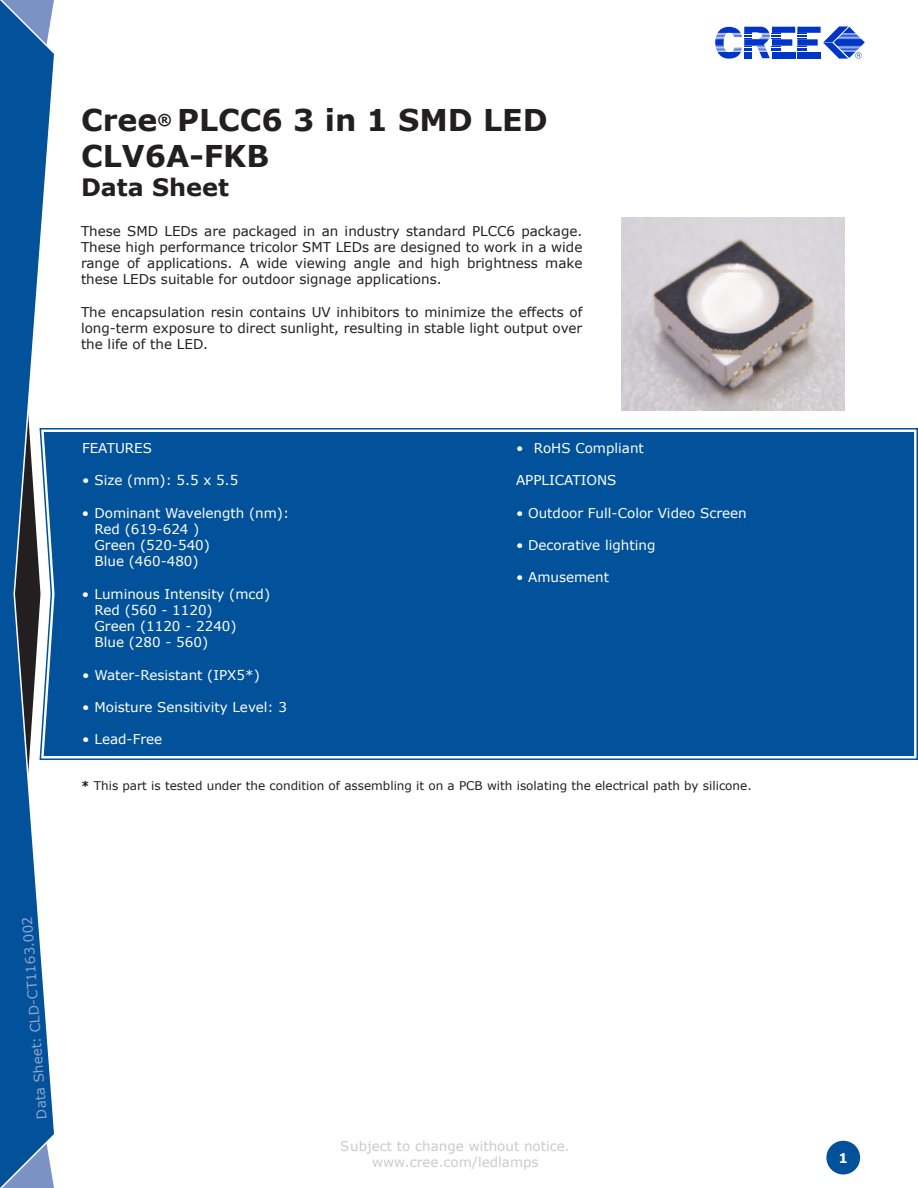
<style>
.page{position:relative;width:918px;height:1188px;background:#fff}
.page>*{position:absolute;margin:0;border:0;box-sizing:border-box;transform-origin:0 0}
.t1{font:700 30px "Verdana";color:#231f20}
.t2{font:700 24px "Verdana";color:#231f20}
.t3{font:13.5px/16.2px "Verdana";color:#231f20;text-align:justify}
.t4{font:13.5px "Verdana";color:#fffffa}
.t5{font:13.5px/16.2px "Verdana";color:#939598;text-align:center}
.t6{font:13.5px "Verdana";color:#90a3ce}
.t7{font:700 13.5px "Verdana";color:#fff}
.Section_Heading{font:12px "Verdana";color:#231f20}
.s1{font-weight:700}
</style>
<div class="page">
<svg style="left:0;top:0;width:54px;height:1188px"></svg>
<div style="left:826px;top:1141px;width:34px;height:33px;background:#01529a;border-radius:50%"></div>
<svg style="left:39px;top:427px;width:879px;height:334px"></svg>
<div style="left:44px;top:432px;width:870px;height:324px;background:#01529a"></div>
<img style="left:621px;top:218px;width:223px;height:192px">
<svg style="left:715px;top:26px;width:150px;height:33px"></svg>
<p class="t1" style="left:81px;top:101px;width:468px">Cree<sup>®</sup> PLCC6 3 in 1 SMD LED</p>
<p class="t1" style="left:81px;top:137px;width:190px">CLV6A-FKB</p>
<p class="t2" style="left:81px;top:172px;width:150px">Data Sheet</p>
<p class="t3" style="left:81px;top:222px;width:503px">These SMD LEDs are packaged in an industry standard PLCC6 package.<br>These high performance tricolor SMT LEDs are designed to work in a wide range of applications. A wide viewing angle and high brightness make these LEDs suitable for outdoor signage applications.</p>
<p class="t3" style="left:81px;top:303px;width:503px">The encapsulation resin contains UV inhibitors to minimize the effects of long-term exposure to direct sunlight, resulting in stable light output over the life of the LED.</p>
<p class="t4" style="left:82px;top:439px;width:72px">FEATURES</p>
<p class="t4" style="left:82px;top:472px;width:158px">• Size (mm): 5.5 x 5.5</p>
<p class="t4" style="left:82px;top:504px;width:209px">• Dominant Wavelength (nm):</p>
<p class="t4" style="left:94px;top:520px;width:106px">Red (619-624 )</p>
<p class="t4" style="left:94px;top:537px;width:117px">Green (520-540)</p>
<p class="t4" style="left:94px;top:553px;width:106px">Blue (460-480)</p>
<p class="t4" style="left:82px;top:585px;width:190px">• Luminous Intensity (mcd)</p>
<p class="t4" style="left:94px;top:601px;width:120px">Red (560 - 1120)</p>
<p class="t4" style="left:94px;top:618px;width:144px">Green (1120 - 2240)</p>
<p class="t4" style="left:94px;top:634px;width:115px">Blue (280 - 560)</p>
<p class="t4" style="left:82px;top:666px;width:179px">• Water-Resistant (IPX5*)</p>
<p class="t4" style="left:82px;top:699px;width:207px">• Moisture Sensitivity Level: 3</p>
<p class="t4" style="left:82px;top:731px;width:82px">• Lead-Free</p>
<p class="t4" style="left:516px;top:439px;width:129px">• RoHS Compliant</p>
<p class="t4" style="left:516px;top:472px;width:102px">APPLICATIONS</p>
<p class="t4" style="left:516px;top:504px;width:232px">• Outdoor Full-Color Video Screen</p>
<p class="t4" style="left:516px;top:537px;width:141px">• Decorative lighting</p>
<p class="t4" style="left:516px;top:569px;width:95px">• Amusement</p>
<p class="Section_Heading" style="left:81px;top:778px;width:672px"><span class="s1">*</span> This part is tested under the condition of assembling it on a PCB with isolating the electrical path by silicone.</p>
<p class="t6" style="left:33px;top:1120px;width:204px;rotate:-94deg">Data Sheet: CLD-CT1163.002</p>
<p class="t5" style="left:341px;top:1138px;width:230px">Subject to change without notice. www.cree.com/ledlamps</p>
<p class="t7" style="left:838px;top:1149px;width:11px">1</p>
</div>
